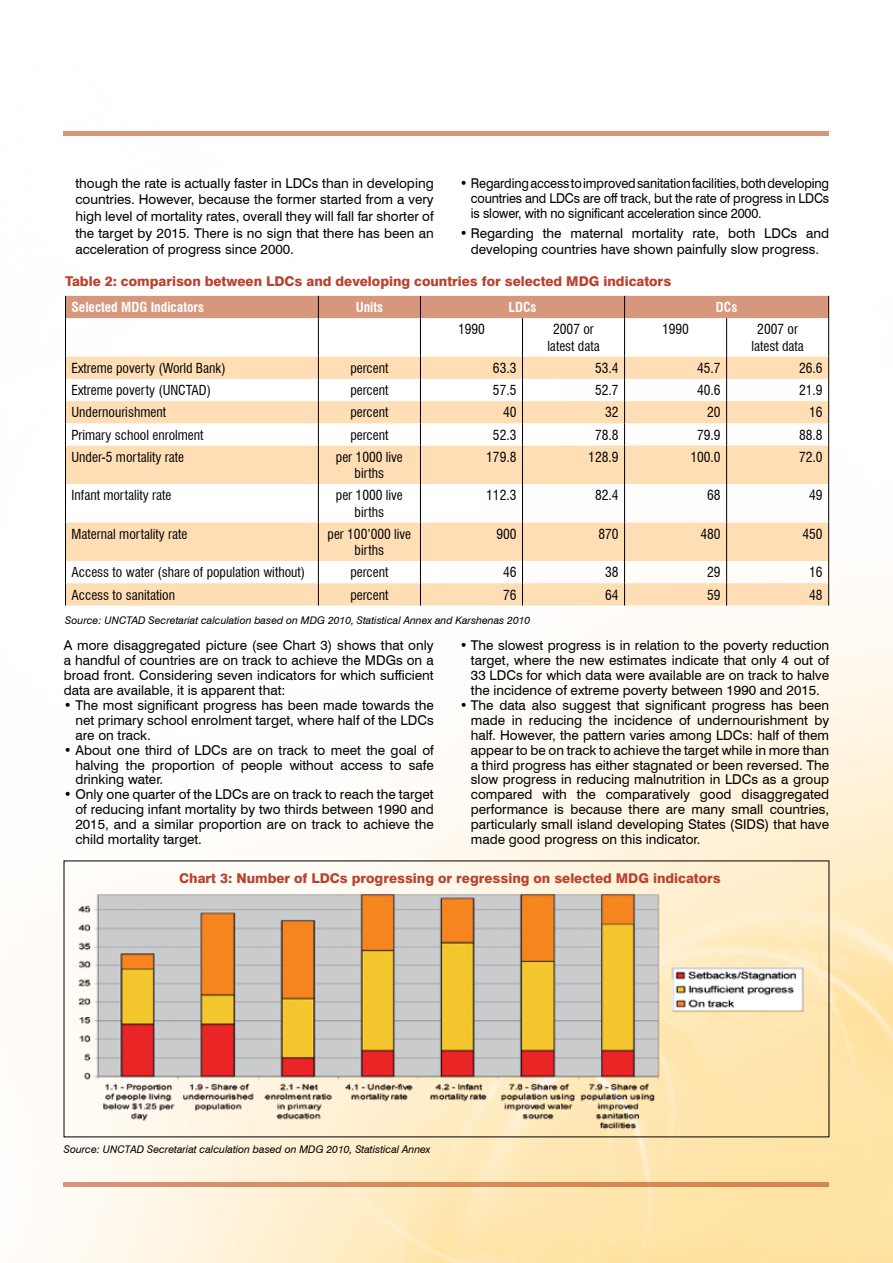
<style>
.page{position:relative;width:893px;height:1263px;background:#fff}
.page>*{position:absolute;margin:0;border:0;box-sizing:border-box;transform-origin:0 0}
.t1{font:13.5px/14.9px "Swiss 721 BT";color:#000;text-align:justify}
.t2{font:condensed 13.5px/16.2px "Swiss 721 BT";color:#000;text-align:center}
.t3{font:800 13.5px "Swiss 721 BT";color:#b9422f}
.t4{font:700 condensed 13.5px "Swiss 721 BT";color:#fff}
.t5{font:italic 10.5px "Swiss 721 BT";color:#000}
</style>
<div class="page">
<img style="left:60px;top:131px;width:833px;height:1132px">
<svg style="left:64px;top:1182px;width:765px;height:4px;background:#d78b5f"></svg>
<hr style="left:64px;top:132px;width:765px;height:4px;background:#d7977d">
<svg style="left:66px;top:357px;width:762px;height:248px;fill:#ffdeb6"></svg>
<div style="left:65px;top:296px;width:764px;height:22px;background:#d7977d"></div>
<hr style="left:65px;top:318px;width:1px;height:39px;background:#000">
<hr style="left:318px;top:318px;width:1px;height:39px;background:#000">
<hr style="left:420px;top:318px;width:1px;height:39px;background:#000">
<hr style="left:522px;top:318px;width:1px;height:39px;background:#000">
<hr style="left:624px;top:318px;width:1px;height:39px;background:#000">
<hr style="left:726px;top:318px;width:1px;height:39px;background:#000">
<hr style="left:828px;top:318px;width:1px;height:39px;background:#000">
<svg style="left:65px;top:357px;width:1px;height:89px"></svg>
<svg style="left:318px;top:357px;width:1px;height:89px"></svg>
<svg style="left:420px;top:357px;width:1px;height:89px"></svg>
<svg style="left:522px;top:357px;width:1px;height:89px"></svg>
<svg style="left:624px;top:357px;width:1px;height:89px"></svg>
<svg style="left:726px;top:357px;width:1px;height:89px"></svg>
<svg style="left:828px;top:357px;width:1px;height:89px"></svg>
<hr style="left:65px;top:446px;width:1px;height:38px;background:#000">
<hr style="left:318px;top:446px;width:1px;height:38px;background:#000">
<hr style="left:420px;top:446px;width:1px;height:38px;background:#000">
<hr style="left:522px;top:446px;width:1px;height:38px;background:#000">
<hr style="left:624px;top:446px;width:1px;height:38px;background:#000">
<hr style="left:726px;top:446px;width:1px;height:38px;background:#000">
<hr style="left:828px;top:446px;width:1px;height:38px;background:#000">
<hr style="left:65px;top:484px;width:1px;height:38px;background:#000">
<hr style="left:318px;top:484px;width:1px;height:38px;background:#000">
<hr style="left:420px;top:484px;width:1px;height:38px;background:#000">
<hr style="left:522px;top:484px;width:1px;height:38px;background:#000">
<hr style="left:624px;top:484px;width:1px;height:38px;background:#000">
<hr style="left:726px;top:484px;width:1px;height:38px;background:#000">
<hr style="left:828px;top:484px;width:1px;height:38px;background:#000">
<hr style="left:65px;top:522px;width:1px;height:39px;background:#000">
<hr style="left:318px;top:522px;width:1px;height:39px;background:#000">
<hr style="left:420px;top:522px;width:1px;height:39px;background:#000">
<hr style="left:522px;top:522px;width:1px;height:39px;background:#000">
<hr style="left:624px;top:522px;width:1px;height:39px;background:#000">
<hr style="left:726px;top:522px;width:1px;height:39px;background:#000">
<hr style="left:828px;top:522px;width:1px;height:39px;background:#000">
<svg style="left:65px;top:561px;width:1px;height:44px"></svg>
<svg style="left:318px;top:561px;width:1px;height:44px"></svg>
<svg style="left:420px;top:561px;width:1px;height:44px"></svg>
<svg style="left:522px;top:561px;width:1px;height:44px"></svg>
<svg style="left:624px;top:561px;width:1px;height:44px"></svg>
<svg style="left:726px;top:561px;width:1px;height:44px"></svg>
<svg style="left:828px;top:561px;width:1px;height:44px"></svg>
<img style="left:64px;top:882px;width:757px;height:256px">
<p class="t1" style="left:75px;top:175px;width:360px;line-height:16.5px">though the rate is actually faster in LDCs than in developing countries. However, because the former started from a very high level of mortality rates, overall they will fall far shorter of the target by 2015. There is no sign that there has been an acceleration of progress since 2000.</p>
<p class="t1" style="left:471px;top:175px;width:360px;text-indent:-12px">• Regarding access to improved sanitation facilities, both developing countries and LDCs are off track, but the rate of progress in LDCs is slower, with no significant acceleration since 2000.</p>
<p class="t1" style="left:459px;top:225px;width:371px;line-height:16.4px;text-align:center">• Regarding the maternal mortality rate, both LDCs and developing countries have shown painfully slow progress.</p>
<p class="t3" style="left:65px;top:273px;width:607px">Table 2: comparison between LDCs and developing countries for selected MDG indicators</p>
<p class="t4" style="left:72px;top:299px;width:134px">Selected MDG Indicators</p>
<p class="t4" style="left:356px;top:299px;width:29px">Units</p>
<p class="t4" style="left:509px;top:299px;width:29px">LDCs</p>
<p class="t4" style="left:716px;top:299px;width:23px">DCs</p>
<p class="t2" style="left:458px;top:321px;width:28px">1990</p>
<p class="t2" style="left:547px;top:321px;width:54px">2007 or latest data</p>
<p class="t2" style="left:662px;top:321px;width:28px">1990</p>
<p class="t2" style="left:751px;top:321px;width:54px">2007 or latest data</p>
<p class="t2" style="left:72px;top:360px;width:156px">Extreme poverty (World Bank)</p>
<p class="t2" style="left:350px;top:360px;width:40px">percent</p>
<p class="t2" style="left:493px;top:360px;width:25px">63.3</p>
<p class="t2" style="left:595px;top:360px;width:25px">53.4</p>
<p class="t2" style="left:697px;top:360px;width:25px">45.7</p>
<p class="t2" style="left:799px;top:360px;width:25px">26.6</p>
<p class="t2" style="left:72px;top:382px;width:141px">Extreme poverty (UNCTAD)</p>
<p class="t2" style="left:350px;top:382px;width:40px">percent</p>
<p class="t2" style="left:493px;top:382px;width:25px">57.5</p>
<p class="t2" style="left:595px;top:382px;width:25px">52.7</p>
<p class="t2" style="left:697px;top:382px;width:25px">40.6</p>
<p class="t2" style="left:799px;top:382px;width:25px">21.9</p>
<p class="t2" style="left:72px;top:404px;width:96px">Undernourishment</p>
<p class="t2" style="left:350px;top:404px;width:40px">percent</p>
<p class="t2" style="left:503px;top:404px;width:15px">40</p>
<p class="t2" style="left:605px;top:404px;width:15px">32</p>
<p class="t2" style="left:707px;top:404px;width:15px">20</p>
<p class="t2" style="left:809px;top:404px;width:15px">16</p>
<p class="t2" style="left:72px;top:427px;width:134px">Primary school enrolment</p>
<p class="t2" style="left:350px;top:427px;width:40px">percent</p>
<p class="t2" style="left:493px;top:427px;width:25px">52.3</p>
<p class="t2" style="left:595px;top:427px;width:25px">78.8</p>
<p class="t2" style="left:697px;top:427px;width:25px">79.9</p>
<p class="t2" style="left:799px;top:427px;width:25px">88.8</p>
<p class="t2" style="left:72px;top:449px;width:114px">Under-5 mortality rate</p>
<p class="t2" style="left:336px;top:449px;width:68px">per 1000 live births</p>
<p class="t2" style="left:486px;top:449px;width:32px">179.8</p>
<p class="t2" style="left:588px;top:449px;width:32px">128.9</p>
<p class="t2" style="left:690px;top:449px;width:32px">100.0</p>
<p class="t2" style="left:799px;top:449px;width:25px">72.0</p>
<p class="t2" style="left:72px;top:487px;width:101px">Infant mortality rate</p>
<p class="t2" style="left:336px;top:487px;width:68px">per 1000 live births</p>
<p class="t2" style="left:486px;top:487px;width:32px">112.3</p>
<p class="t2" style="left:595px;top:487px;width:25px">82.4</p>
<p class="t2" style="left:707px;top:487px;width:15px">68</p>
<p class="t2" style="left:809px;top:487px;width:15px">49</p>
<p class="t2" style="left:72px;top:526px;width:117px">Maternal mortality rate</p>
<p class="t2" style="left:328px;top:526px;width:85px">per 100’000 live births</p>
<p class="t2" style="left:496px;top:526px;width:22px">900</p>
<p class="t2" style="left:598px;top:526px;width:22px">870</p>
<p class="t2" style="left:700px;top:526px;width:22px">480</p>
<p class="t2" style="left:802px;top:526px;width:22px">450</p>
<p class="t2" style="left:72px;top:564px;width:235px">Access to water (share of population without)</p>
<p class="t2" style="left:350px;top:564px;width:40px">percent</p>
<p class="t2" style="left:503px;top:564px;width:15px">46</p>
<p class="t2" style="left:605px;top:564px;width:15px">38</p>
<p class="t2" style="left:707px;top:564px;width:15px">29</p>
<p class="t2" style="left:809px;top:564px;width:15px">16</p>
<p class="t2" style="left:72px;top:586px;width:105px">Access to sanitation</p>
<p class="t2" style="left:350px;top:586px;width:40px">percent</p>
<p class="t2" style="left:503px;top:586px;width:15px">76</p>
<p class="t2" style="left:605px;top:586px;width:15px">64</p>
<p class="t2" style="left:707px;top:586px;width:15px">59</p>
<p class="t2" style="left:809px;top:586px;width:15px">48</p>
<p class="t5" style="left:65px;top:614px;width:467px">Source: UNCTAD Secretariat calculation based on MDG 2010, Statistical Annex and Karshenas 2010</p>
<p class="t1" style="left:64px;top:638px;width:371px">A more disaggregated picture (see Chart 3) shows that only a handful of countries are on track to achieve the MDGs on a broad front. Considering seven indicators for which sufficient data are available, it is apparent that:</p>
<p class="t1" style="left:75px;top:697px;width:360px;text-indent:-12px">• The most significant progress has been made towards the net primary school enrolment target, where half of the LDCs are on track.</p>
<p class="t1" style="left:75px;top:742px;width:360px;text-indent:-12px">• About one third of LDCs are on track to meet the goal of halving the proportion of people without access to safe drinking water.</p>
<p class="t1" style="left:75px;top:787px;width:360px;text-indent:-12px">• Only one quarter of the LDCs are on track to reach the target of reducing infant mortality by two thirds between 1990 and 2015, and a similar proportion are on track to achieve the child mortality target.</p>
<p class="t1" style="left:471px;top:638px;width:360px;text-indent:-12px">• The slowest progress is in relation to the poverty reduction target, where the new estimates indicate that only 4 out of 33 LDCs for which data were available are on track to halve the incidence of extreme poverty between 1990 and 2015.</p>
<p class="t1" style="left:471px;top:697px;width:360px;text-indent:-12px">• The data also suggest that significant progress has been made in reducing the incidence of undernourishment by half. However, the pattern varies among LDCs: half of them appear to be on track to achieve the target while in more than a third progress has either stagnated or been reversed. The slow progress in reducing malnutrition in LDCs as a group compared with the comparatively good disaggregated performance is because there are many small countries, particularly small island developing States (SIDS) that have made good progress on this indicator.</p>
<p class="t3" style="left:179px;top:870px;width:543px">Chart 3: Number of LDCs progressing or regressing on selected MDG indicators</p>
<p class="t5" style="left:64px;top:1142px;width:368px">Source: UNCTAD Secretariat calculation based on MDG 2010, Statistical Annex</p>
</div>
